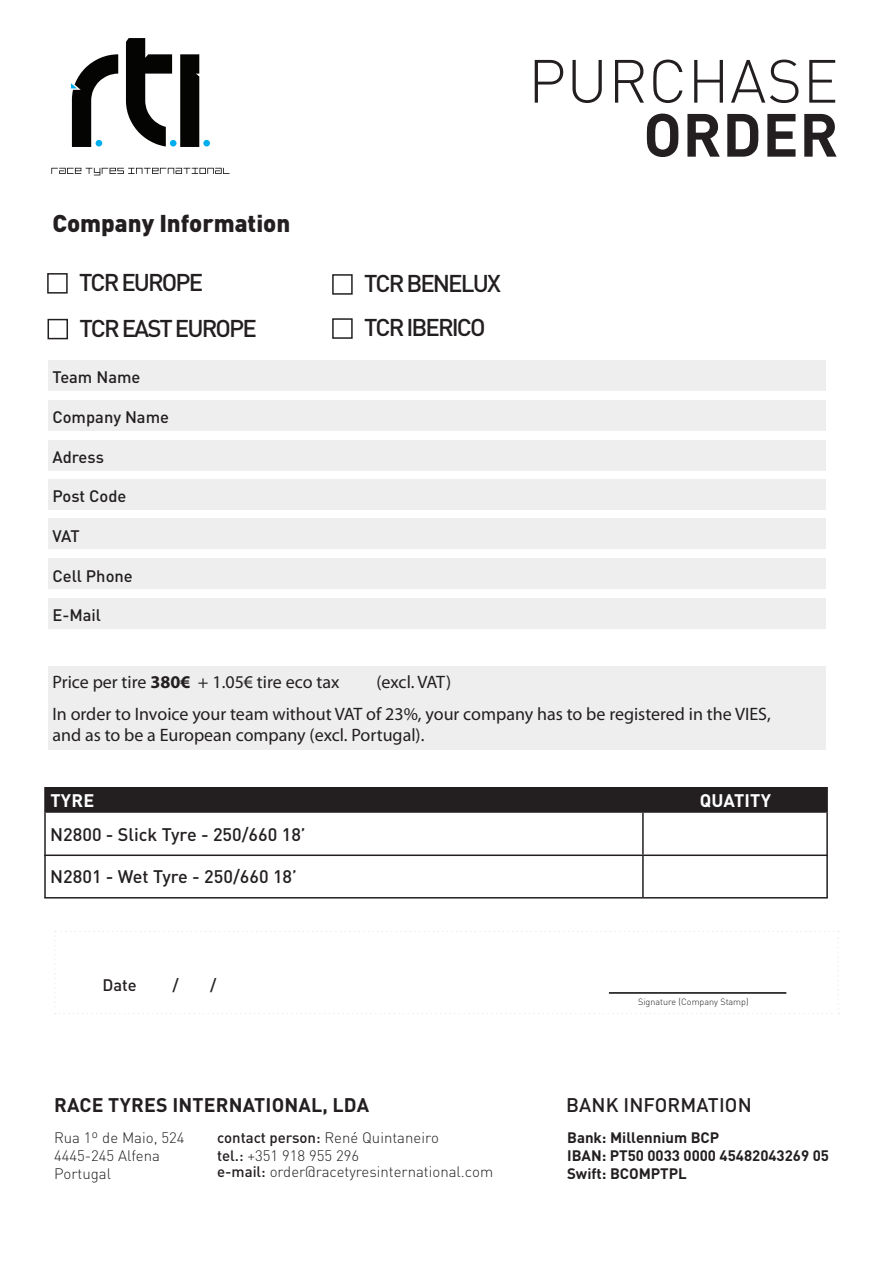
<style>
.page{position:relative;width:893px;height:1263px;background:#fff}
.page>*{position:absolute;margin:0;border:0;box-sizing:border-box;transform-origin:0 0}
.t1{font:300 60px "DINOT";letter-spacing:.01em;color:#231f20}
.t2{font:700 60px "DINOT";letter-spacing:.01em;color:#231f20}
.t3{font:500 24px "DINOT";letter-spacing:-.08em;color:#231f20}
.t4{font:900 24px "DINOT";color:#231f20}
.t5{font:700 19.5px "DINOT";letter-spacing:.01em;color:#231f20}
.t6{font:500 19.5px "DINOT";letter-spacing:.01em;color:#231f20}
.t7{font:18px/32px "Myriad Pro";color:#231f20;text-align:center}
.t8{font:500 18px "DINOT";color:#231f20}
.t9{font:700 18px "DINOT";letter-spacing:.01em;color:#fff}
.t10{font:500 16.5px "DINOT";color:#231f20}
.t11{font:300 15px/18px "DINOT";color:#231f20}
.t12{font:700 15px/18px "DINOT";color:#231f20}
.t13{font:300 9px "DINOT";color:#231f20}
.s1{font-weight:700}
.s2{font-weight:500}
</style>
<div class="page">
<div style="left:48px;top:360px;width:778px;height:31px;background:#eeeeef"></div>
<div style="left:48px;top:400px;width:778px;height:31px;background:#eeeeef"></div>
<div style="left:48px;top:440px;width:778px;height:31px;background:#eeeeef"></div>
<div style="left:48px;top:479px;width:778px;height:31px;background:#eeeeef"></div>
<div style="left:48px;top:518px;width:778px;height:31px;background:#eeeeef"></div>
<div style="left:48px;top:558px;width:778px;height:31px;background:#eeeeef"></div>
<div style="left:48px;top:598px;width:778px;height:31px;background:#eeeeef"></div>
<div style="left:48px;top:666px;width:778px;height:31px;background:#eeeeef"></div>
<div style="left:48px;top:719px;width:778px;height:31px;background:#eeeeef"></div>
<div style="left:48px;top:697px;width:778px;height:31px;background:#eeeeef"></div>
<svg style="left:54px;top:931px;width:785px;height:83px"></svg>
<hr style="left:609px;top:992px;width:177px;height:2px;background:#040503">
<svg style="left:51px;top:168px;width:178px;height:7px"></svg>
<div style="left:170px;top:140px;width:7px;height:6px;background:#00aeef;border-radius:50%"></div>
<div style="left:203px;top:140px;width:7px;height:6px;background:#00aeef;border-radius:50%"></div>
<svg style="left:71px;top:54px;width:47px;height:93px"></svg>
<div style="left:180px;top:54px;width:19px;height:93px;background:#040503"></div>
<svg style="left:126px;top:38px;width:46px;height:108px"></svg>
<div style="left:44px;top:787px;width:784px;height:26px;background:#231f20"></div>
<hr style="left:44px;top:854px;width:599px;height:2px;background:#231f20">
<hr style="left:643px;top:854px;width:185px;height:2px;background:#231f20">
<hr style="left:44px;top:897px;width:599px;height:1px;background:#231f20">
<hr style="left:643px;top:897px;width:185px;height:1px;background:#231f20">
<hr style="left:642px;top:813px;width:2px;height:41px;background:#231f20">
<hr style="left:826px;top:813px;width:2px;height:85px;background:#231f20">
<hr style="left:44px;top:813px;width:2px;height:85px;background:#231f20">
<hr style="left:642px;top:856px;width:2px;height:41px;background:#231f20">
<div style="left:47px;top:273px;width:21px;height:21px;border:2px solid #231f20"></div>
<div style="left:332px;top:318px;width:21px;height:21px;border:2px solid #231f20"></div>
<div style="left:332px;top:274px;width:21px;height:21px;border:2px solid #231f20"></div>
<div style="left:48px;top:319px;width:20px;height:20px;border:2px solid #231f20"></div>
<h2 class="t4" style="left:52px;top:207px;width:239px">Company Information</h2>
<h2 class="t3" style="left:79px;top:267px;width:126px">TCR EUROPE</h2>
<h2 class="t3" style="left:79px;top:313px;width:179px">TCR EAST EUROPE</h2>
<p class="t10" style="left:52px;top:367px;width:90px">Team Name</p>
<p class="t10" style="left:52px;top:407px;width:118px">Company Name</p>
<p class="t10" style="left:52px;top:446px;width:53px">Adress</p>
<p class="t10" style="left:52px;top:486px;width:76px">Post Code</p>
<p class="t10" style="left:52px;top:525px;width:29px">VAT</p>
<p class="t10" style="left:52px;top:565px;width:82px">Cell Phone</p>
<p class="t10" style="left:52px;top:605px;width:50px">E-Mail</p>
<h1 class="t1" style="left:528px;top:44px;width:312px">PURCHASE</h1>
<h1 class="t2" style="left:643px;top:96px;width:197px">ORDER</h1>
<h2 class="t3" style="left:364px;top:268px;width:138px">TCR BENELUX</h2>
<h2 class="t3" style="left:364px;top:312px;width:123px">TCR IBERICO</h2>
<p class="t7" style="left:52px;top:665px;width:720px">(excl. VAT)<br>In order to Invoice your team without VAT of 23%, your company has to be registered in the VIES,</p>
<p class="t7" style="left:52px;top:719px;width:374px">and as to be a European company (excl. Portugal).</p>
<p class="t7" style="left:52px;top:665px;width:288px">Price per tire <span class="s1">380€</span> + 1.05€ tire eco tax</p>
<p class="t9" style="left:50px;top:788px;width:45px">TYRE</p>
<p class="t9" style="left:700px;top:788px;width:73px">QUATITY</p>
<p class="t8" style="left:50px;top:823px;width:257px">N2800 - Slick Tyre - 250/660 18’</p>
<p class="t8" style="left:50px;top:865px;width:248px">N2801 - Wet Tyre - 250/660 18’</p>
<p class="t10" style="left:103px;top:975px;width:36px">Date</p>
<p class="t10" style="left:172px;top:975px;width:8px">/</p>
<p class="t10" style="left:210px;top:975px;width:8px">/</p>
<p class="t13" style="left:638px;top:997px;width:112px">Signature (Company Stamp)</p>
<p class="t5" style="left:54px;top:1092px;width:317px">RACE TYRES INTERNATIONAL, LDA</p>
<p class="t6" style="left:566px;top:1093px;width:187px">BANK INFORMATION</p>
<p class="t11" style="left:217px;top:1128px;width:223px"><span class="s2">contact person:</span> René Quintaneiro</p>
<p class="t11" style="left:217px;top:1162px;width:278px"><span class="s2">e-mail:</span> order@racetyresinternational.com</p>
<p class="t11" style="left:54px;top:1128px;width:132px">Rua 1º de Maio, 524<br>4445-245 Alfena<br>Portugal</p>
<p class="t12" style="left:567px;top:1128px;width:263px">Bank: Millennium BCP<br>IBAN: PT50 0033 0000 45482043269 05<br>Swift: BCOMPTPL</p>
<p class="t11" style="left:217px;top:1146px;width:144px"><span class="s2">tel.:</span> +351 918 955 296</p>
</div>
